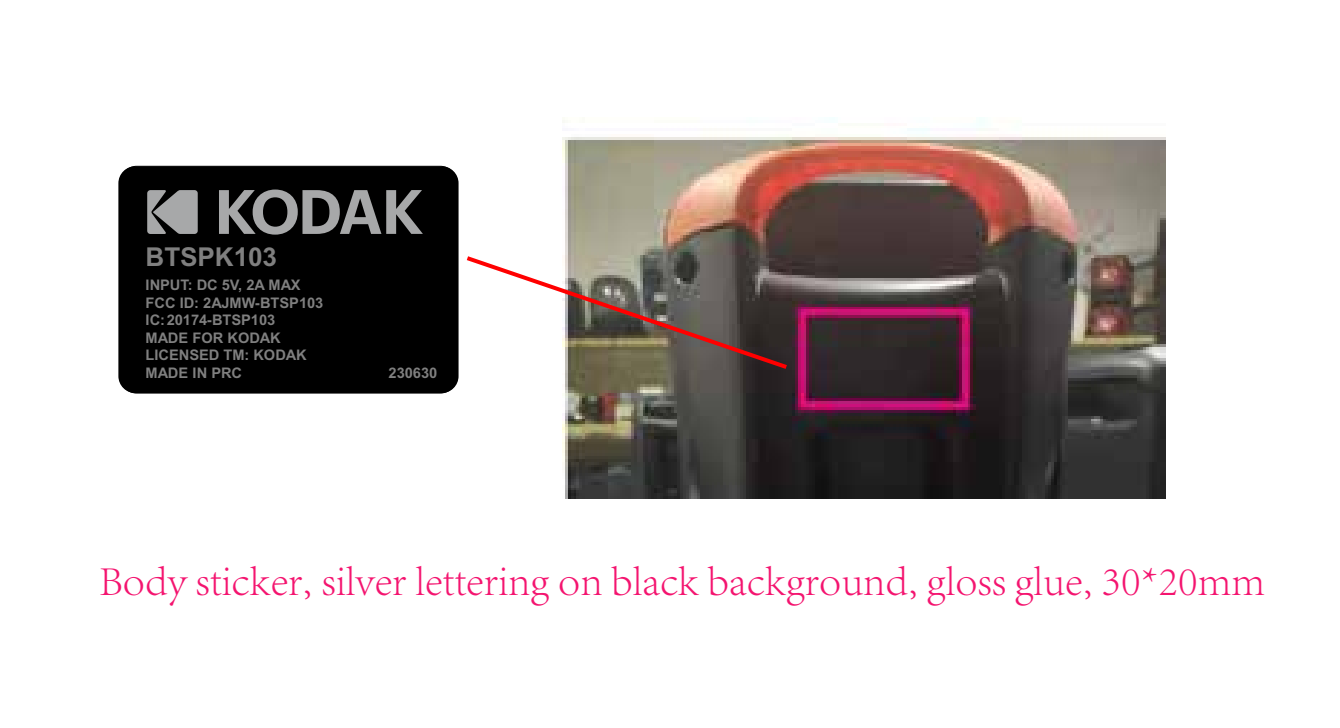
<style>
.page{position:relative;width:1340px;height:728px;background:#fff}
.page>*{position:absolute;margin:0;border:0;box-sizing:border-box;transform-origin:0 0}
.t1{font:300 42.4px "Adobe Song Std";color:#f4146f}
.t2{font:700 26px "Arial";color:#7f7f7f}
.t3{font:700 14.8px "Arial";letter-spacing:-.005em;color:#7f7f7f}
.t4{font:700 14.4px/17.6px "Arial";color:#7f7f7f}
</style>
<div class="page">
<div style="left:118px;top:166px;width:341px;height:227px;background:#000;border-radius:17px"></div>
<div style="left:119px;top:166px;width:339px;height:227px;border:1px solid #000;border-radius:17px"></div>
<svg style="left:147px;top:190px;width:51px;height:44px;background:#8d8e8f"></svg>
<svg style="left:219px;top:190px;width:204px;height:45px"></svg>
<img style="left:562px;top:118px;width:604px;height:380px">
<svg style="left:466px;top:253px;width:325px;height:119px"></svg>
<h2 class="t2" style="left:146px;top:242px;width:133px">BTSPK103</h2>
<p class="t4" style="left:146px;top:276px;width:179px">INPUT: DC 5V, 2A MAX<br>FCC ID: 2AJMW-BTSP103</p>
<p class="t3" style="left:146px;top:311px;width:131px">IC:20174-BTSP103</p>
<p class="t4" style="left:146px;top:329px;width:162px">MADE FOR KODAK<br>LICENSED TM: KODAK<br>MADE IN PRC</p>
<p class="t4" style="left:389px;top:364px;width:50px">230630</p>
<h1 class="t1" style="left:99px;top:557px;width:1167px">Body sticker, silver lettering on black background, gloss glue, 30*20mm</h1>
</div>
